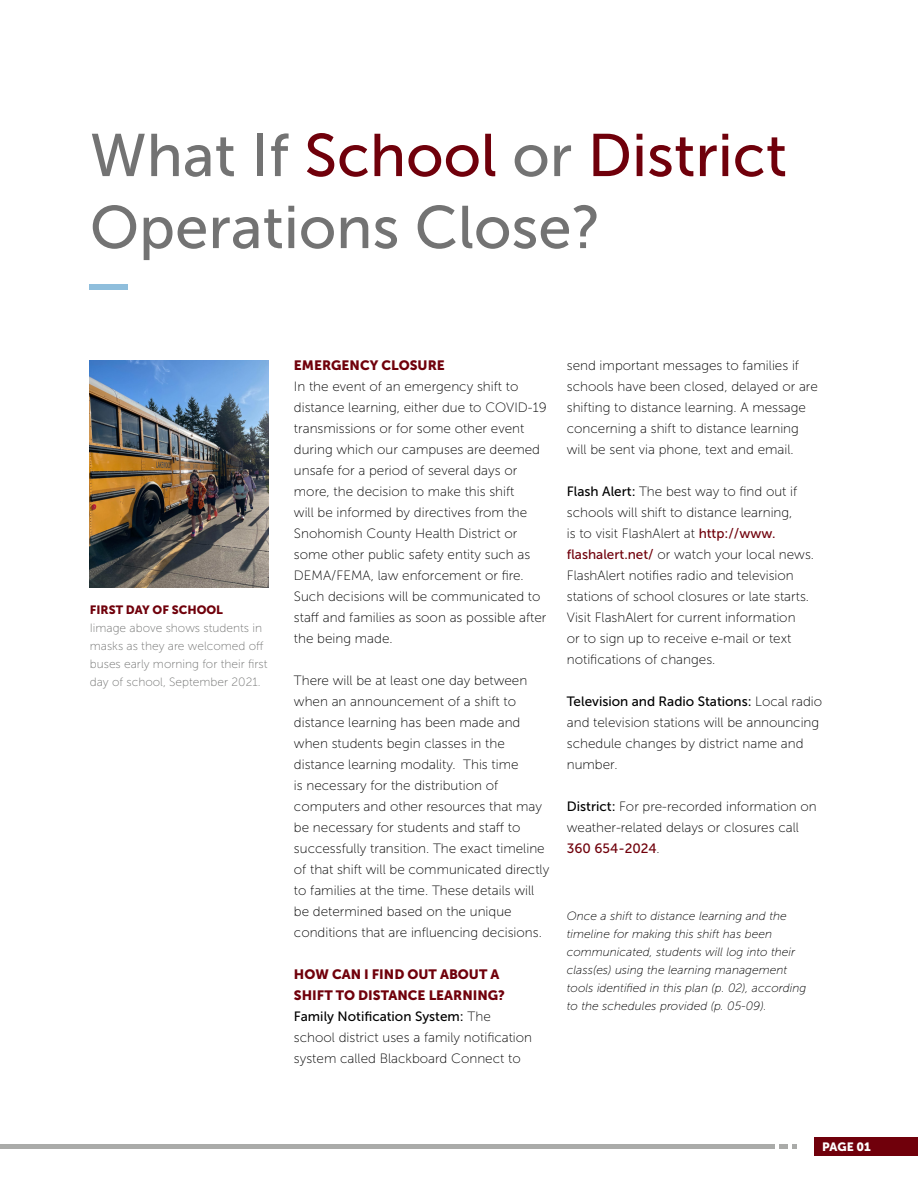
<style>
.page{position:relative;width:918px;height:1188px;background:#fff}
.page>*{position:absolute;margin:0;border:0;box-sizing:border-box;transform-origin:0 0}
.t1{font:60px/72px "Museo Sans 500";color:#737373}
.t2{font:13.5px/21px "Museo Sans 100";color:#000}
.t3{font:italic 12px/18px "Museo Sans 100";color:#000}
.t4{font:12px/18px "Museo Sans 100";color:#737473}
.t5{font:12px "Museo Sans 900";color:#70000b}
.t6{font:12px "Museo Sans 900";color:#fff}
.s1{color:#70000b}
.s2{font-family:"Museo Sans 900";color:#70000b}
.s3{font-family:"Museo Sans 500"}
.s4{font-family:"Museo Sans 500";color:#70000b}
</style>
<div class="page">
<div style="left:0;top:1144px;width:774px;height:5px;background:#aaaba9"></div>
<div style="left:779px;top:1144px;width:8px;height:5px;background:#aaaba9"></div>
<svg style="left:792px;top:1144px;width:4px;height:5px"></svg>
<div style="left:814px;top:1137px;width:104px;height:19px;background:#70000b"></div>
<img style="left:90px;top:360px;width:178px;height:227px">
<div style="left:90px;top:284px;width:38px;height:6px;background:#8fbedc"></div>
<p class="t1" style="left:90px;top:120px;width:699px">What If <span class="s1">School</span> or <span class="s1">District<br></span>Operations Close?</p>
<p class="t5" style="left:90px;top:603px;width:135px">FIRST DAY OF SCHOOL</p>
<p class="t4" style="left:90px;top:619px;width:179px">Iimage above shows students in masks as they are welcomed off buses early morning for their first day of school, September 2021.</p>
<p class="t2" style="left:294px;top:355px;width:254px"><span class="s2">EMERGENCY CLOSURE<br></span>In the event of an emergency shift to distance learning, either due to COVID-19 transmissions or for some other event during which our campuses are deemed unsafe for a period of several days or more, the decision to make this shift<br>will be informed by directives from the Snohomish County Health District or some other public safety entity such as DEMA/FEMA, law enforcement or fire.<br>Such decisions will be communicated to staff and families as soon as possible after the being made.</p>
<p class="t2" style="left:294px;top:670px;width:257px">There will be at least one day between when an announcement of a shift to distance learning has been made and when students begin classes in the distance learning modality. This time<br>is necessary for the distribution of computers and other resources that may be necessary for students and staff to successfully transition. The exact timeline of that shift will be communicated directly to families at the time. These details will be determined based on the unique conditions that are influencing decisions.</p>
<p class="t2" style="left:294px;top:964px;width:240px"><span class="s2">HOW CAN I FIND OUT ABOUT A SHIFT TO DISTANCE LEARNING?<br></span><span class="s3">Family Notification System:</span> The school district uses a family notification system called Blackboard Connect to</p>
<p class="t2" style="left:567px;top:355px;width:252px">send important messages to families if schools have been closed, delayed or are shifting to distance learning. A message concerning a shift to distance learning will be sent via phone, text and email.</p>
<p class="t2" style="left:567px;top:481px;width:249px"><span class="s3">Flash Alert:</span> The best way to find out if schools will shift to distance learning,<br>is to visit FlashAlert at <span class="s4">http://www. flashalert.net/</span> or watch your local news.<br>FlashAlert notifies radio and television stations of school closures or late starts.<br>Visit FlashAlert for current information<br>or to sign up to receive e-mail or text notifications of changes.</p>
<p class="t2" style="left:567px;top:691px;width:257px"><span class="s3">Television and Radio Stations:</span> Local radio and television stations will be announcing schedule changes by district name and number.</p>
<p class="t2" style="left:567px;top:796px;width:251px"><span class="s3">District:</span> For pre-recorded information on weather-related delays or closures call<br><span class="s4">360 654-2024</span>.</p>
<p class="t3" style="left:567px;top:907px;width:241px">Once a shift to distance learning and the timeline for making this shift has been communicated, students will log into their class(es) using the learning management tools identified in this plan (p. 02), according to the schedules provided (p. 05-09).</p>
<p class="t6" style="left:822px;top:1140px;width:50px">PAGE 01</p>
</div>
